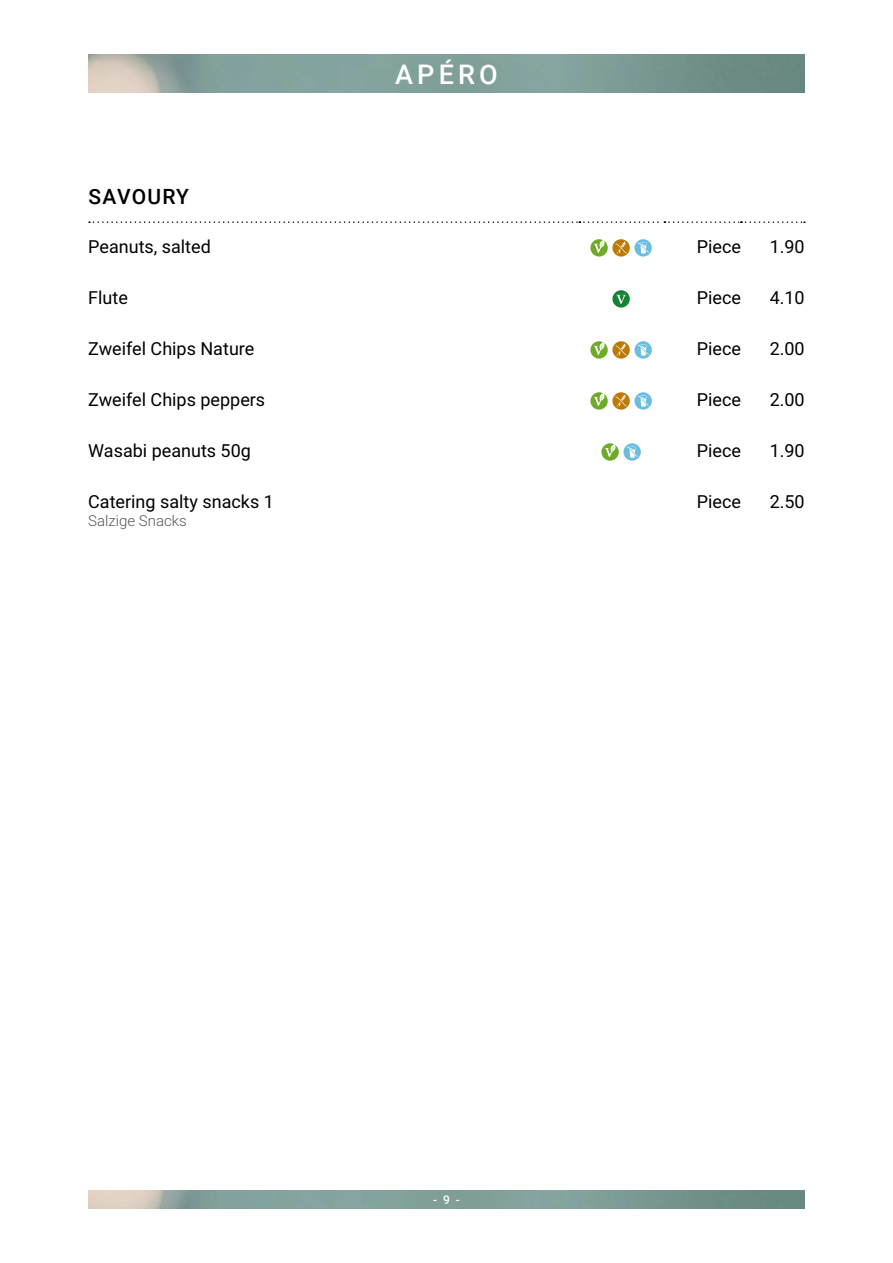
<style>
.page{position:relative;width:893px;height:1263px;background:#fff}
.page>*{position:absolute;margin:0;border:0;box-sizing:border-box;transform-origin:0 0}
.t1{font:500 27px "Roboto";letter-spacing:.155em;color:#fff}
.t2{font:500 21px "Roboto";letter-spacing:.055em;color:#000}
.t3{font:18px "Roboto";color:#000}
.t4{font:300 15px "Roboto";color:#575756}
.t5{font:500 12px "Roboto";color:#fff}
</style>
<div class="page">
<img style="left:88px;top:1190px;width:717px;height:18px">
<img style="left:88px;top:55px;width:717px;height:38px">
<svg style="left:89px;top:221px;width:716px;height:2px"></svg>
<svg style="left:590px;top:239px;width:18px;height:18px"></svg>
<svg style="left:594px;top:240px;width:11px;height:13px"></svg>
<svg style="left:612px;top:239px;width:18px;height:18px"></svg>
<svg style="left:615px;top:242px;width:12px;height:12px"></svg>
<svg style="left:634px;top:239px;width:18px;height:18px"></svg>
<svg style="left:637px;top:242px;width:12px;height:11px"></svg>
<svg style="left:612px;top:290px;width:18px;height:18px"></svg>
<svg style="left:616px;top:295px;width:10px;height:9px"></svg>
<svg style="left:590px;top:341px;width:18px;height:18px"></svg>
<svg style="left:594px;top:342px;width:11px;height:13px"></svg>
<svg style="left:612px;top:341px;width:18px;height:18px"></svg>
<svg style="left:615px;top:344px;width:12px;height:12px"></svg>
<svg style="left:634px;top:341px;width:18px;height:18px"></svg>
<svg style="left:637px;top:344px;width:12px;height:12px"></svg>
<svg style="left:590px;top:392px;width:18px;height:18px"></svg>
<svg style="left:594px;top:393px;width:11px;height:13px"></svg>
<svg style="left:612px;top:392px;width:18px;height:18px"></svg>
<svg style="left:615px;top:395px;width:12px;height:12px"></svg>
<svg style="left:634px;top:392px;width:18px;height:18px"></svg>
<svg style="left:637px;top:395px;width:12px;height:12px"></svg>
<svg style="left:601px;top:443px;width:18px;height:18px"></svg>
<svg style="left:605px;top:444px;width:11px;height:13px"></svg>
<svg style="left:623px;top:443px;width:18px;height:18px"></svg>
<svg style="left:626px;top:446px;width:12px;height:12px"></svg>
<h1 class="t1" style="left:395px;top:55px;width:104px">APÉRO</h1>
<p class="t2" style="left:89px;top:182px;width:102px">SAVOURY</p>
<p class="t3" style="left:88px;top:234px;width:124px">Peanuts, salted</p>
<p class="t3" style="left:697px;top:234px;width:46px">Piece</p>
<p class="t3" style="left:770px;top:234px;width:37px">1.90</p>
<p class="t3" style="left:88px;top:285px;width:41px">Flute</p>
<p class="t3" style="left:697px;top:285px;width:46px">Piece</p>
<p class="t3" style="left:770px;top:285px;width:37px">4.10</p>
<p class="t3" style="left:88px;top:336px;width:168px">Zweifel Chips Nature</p>
<p class="t3" style="left:697px;top:336px;width:46px">Piece</p>
<p class="t3" style="left:770px;top:336px;width:37px">2.00</p>
<p class="t3" style="left:88px;top:387px;width:178px">Zweifel Chips peppers</p>
<p class="t3" style="left:697px;top:387px;width:46px">Piece</p>
<p class="t3" style="left:770px;top:387px;width:37px">2.00</p>
<p class="t3" style="left:88px;top:438px;width:164px">Wasabi peanuts 50g</p>
<p class="t3" style="left:697px;top:438px;width:46px">Piece</p>
<p class="t3" style="left:770px;top:438px;width:37px">1.90</p>
<p class="t3" style="left:88px;top:489px;width:187px">Catering salty snacks 1</p>
<p class="t4" style="left:88px;top:510px;width:100px">Salzige Snacks</p>
<p class="t3" style="left:697px;top:489px;width:46px">Piece</p>
<p class="t3" style="left:770px;top:489px;width:37px">2.50</p>
<p class="t5" style="left:433px;top:1191px;width:28px">- 9 -</p>
</div>
